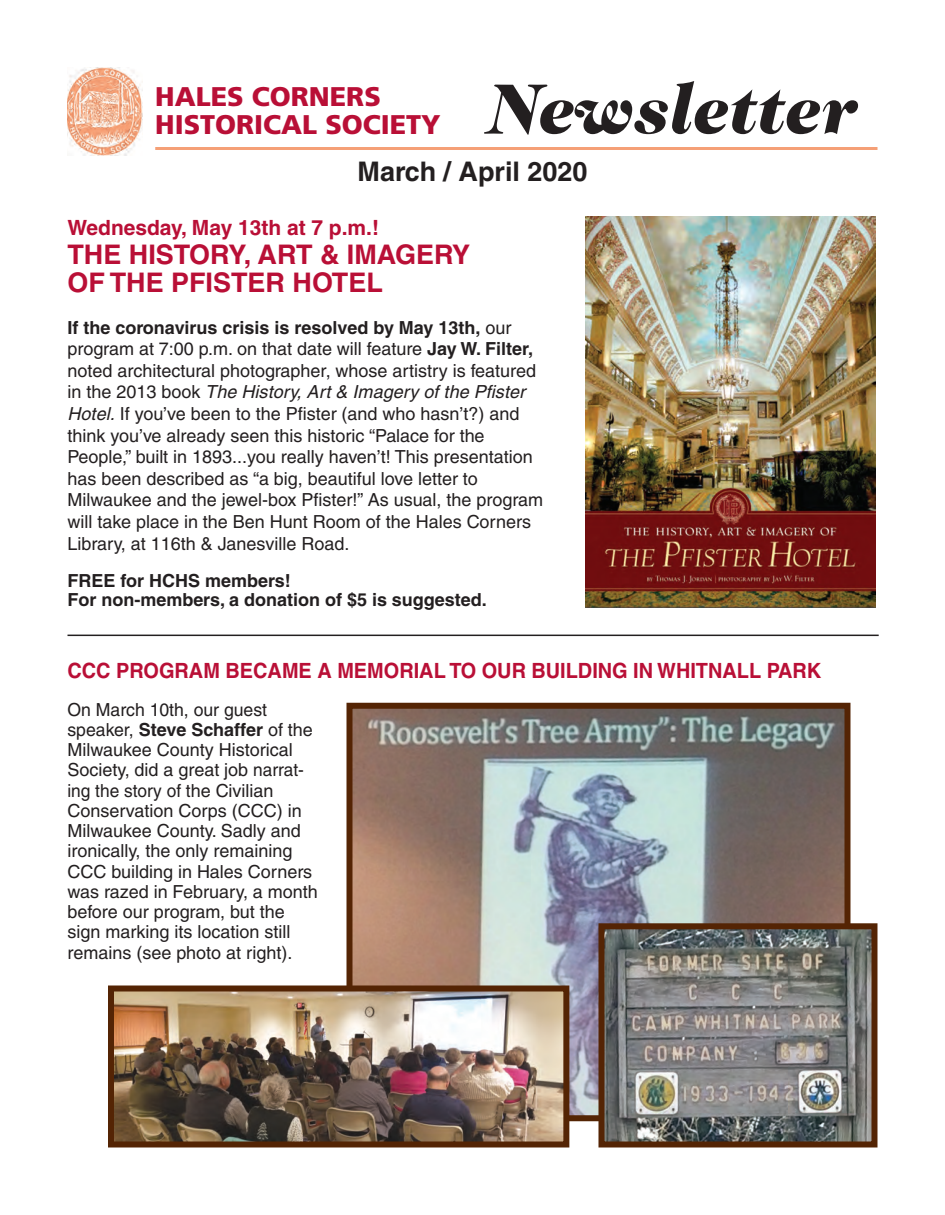
<style>
.page{position:relative;width:945px;height:1215px;background:#fff}
.page>*{position:absolute;margin:0;border:0;box-sizing:border-box;transform-origin:0 0}
.t1{font:italic 900 72px "Caslon Two Twenty Four";color:#231f20}
.t2{font:700 27px/28.5px "Helvetica";color:#b90f36}
.t3{font:900 27px/28.5px "Frutiger";color:#b90f36}
.t4{font:700 27px "Helvetica";color:#231f20}
.t5{font:700 21px "Helvetica";color:#b90f36;scale:.95 1}
.t6{font:700 21px "Helvetica";color:#b90f36}
.t7{font:18px/20.2px "Helvetica";color:#231f20}
.t8{font:700 18px/19.5px "Helvetica";color:#231f20}
.s1{font-weight:700}
.s2{font-style:italic}
</style>
<div class="page">
<img style="left:585px;top:216px;width:291px;height:392px">
<img style="left:68px;top:68px;width:74px;height:87px">
<hr style="left:155px;top:147px;width:723px;height:3px;background:#f5a077">
<img style="left:353px;top:710px;width:490px;height:404px">
<div style="left:346px;top:703px;width:504px;height:418px;border:6px solid #542404"></div>
<img style="left:115px;top:993px;width:447px;height:148px">
<div style="left:108px;top:986px;width:461px;height:162px;border:6px solid #542404"></div>
<img style="left:605px;top:930px;width:266px;height:211px">
<div style="left:598px;top:923px;width:280px;height:225px;border:6px solid #542404"></div>
<hr style="left:68px;top:635px;width:811px;height:1px;background:#231f20">
<h2 class="t3" style="left:155px;top:84px;width:287px">HALES CORNERS<br>HISTORICAL SOCIETY</h2>
<h1 class="t1" style="left:486px;top:81px;width:371px">Newsletter</h1>
<h2 class="t4" style="left:358px;top:162px;width:231px">March / April 2020</h2>
<p class="t6" style="left:67px;top:220px;width:313px">Wednesday, May 13th at 7 p.m.!</p>
<h2 class="t2" style="left:67px;top:243px;width:404px">THE HISTORY, ART &amp; IMAGERY<br>OF THE PFISTER HOTEL</h2>
<p class="t7" style="left:68px;top:318px;width:477px;line-height:21.6px"><span class="s1">If the coronavirus crisis is resolved by May 13th,</span> our program at 7:00 p.m. on that date will feature <span class="s1">Jay W. Filter, </span>noted architectural photographer, whose artistry is featured in the 2013 book <span class="s2">The History, Art &amp; Imagery of the Pfister Hotel.</span> If you’ve been to the Pfister (and who hasn’t?) and think you’ve already seen this historic “Palace for the People,” built in 1893...you really haven’t! This presentation has been described as “a big, beautiful love letter to Milwaukee and the jewel-box Pfister!” As usual, the program will take place in the Ben Hunt Room of the Hales Corners Library, at 116th &amp; Janesville Road.</p>
<p class="t8" style="left:68px;top:572px;width:421px">FREE for HCHS members!<br>For non-members, a donation of $5 is suggested.</p>
<p class="t5" style="left:68px;top:663px;width:795px">CCC PROGRAM BECAME A MEMORIAL TO OUR BUILDING IN WHITNALL PARK</p>
<p class="t7" style="left:67px;top:701px;width:252px">On March 10th, our guest speaker, <span class="s1">Steve Schaffer</span> of the<br>Milwaukee County Historical<br>Society, did a great job narrat&shy;ing the story of the Civilian<br>Conservation Corps (CCC) in<br>Milwaukee County. Sadly and ironically, the only remaining<br>CCC building in Hales Corners was razed in February, a month before our program, but the sign marking its location still remains (see photo at right).</p>
</div>
